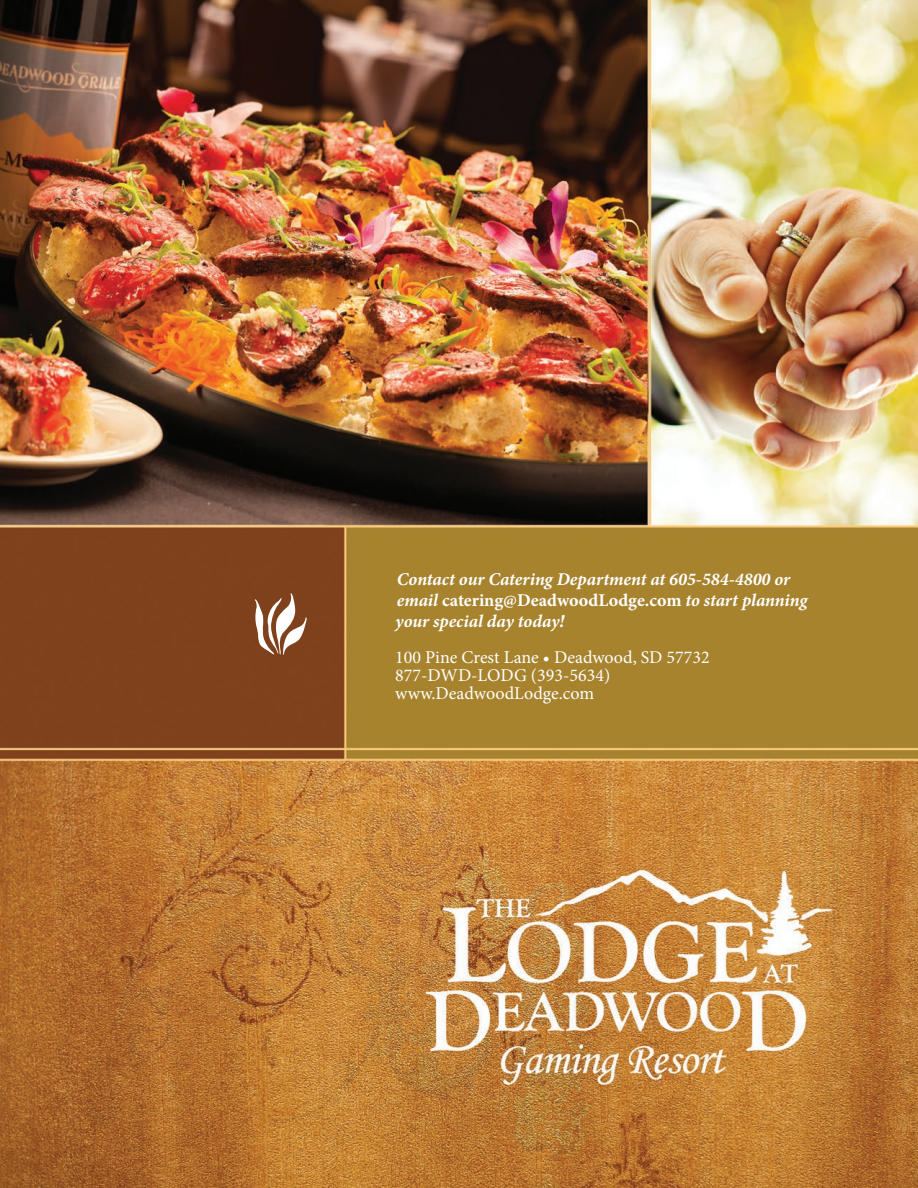
<style>
.page{position:relative;width:918px;height:1188px;background:#fff}
.page>*{position:absolute;margin:0;border:0;box-sizing:border-box;transform-origin:0 0}
.t1{font:90px "Woodtype Ornaments Std";color:#fff}
.t2{font:18px "Minion Pro";color:#fff}
.t3{font:italic 700 18px "Minion Pro";color:#fff}
.t4{font:700 18px "Minion Pro";color:#fff}
.s1{font-style:italic}
</style>
<div class="page">
<img style="left:0;top:0;width:918px;height:1188px">
<p class="t1" style="left:255px;top:588px;width:53px">•</p>
<p class="t3" style="left:397px;top:566px;width:395px">Contact our Catering Department at 605-584-4800 or</p>
<p class="t4" style="left:397px;top:588px;width:412px"><span class="s1">email</span> catering@DeadwoodLodge.com <span class="s1">to start planning</span></p>
<p class="t3" style="left:395px;top:609px;width:171px">your special day today!</p>
<p class="t2" style="left:395px;top:645px;width:316px">100 Pine Crest Lane • Deadwood, SD 57732</p>
<p class="t2" style="left:395px;top:663px;width:217px">877-DWD-LODG (393-5634)</p>
<p class="t2" style="left:395px;top:681px;width:200px">www.DeadwoodLodge.com</p>
</div>
